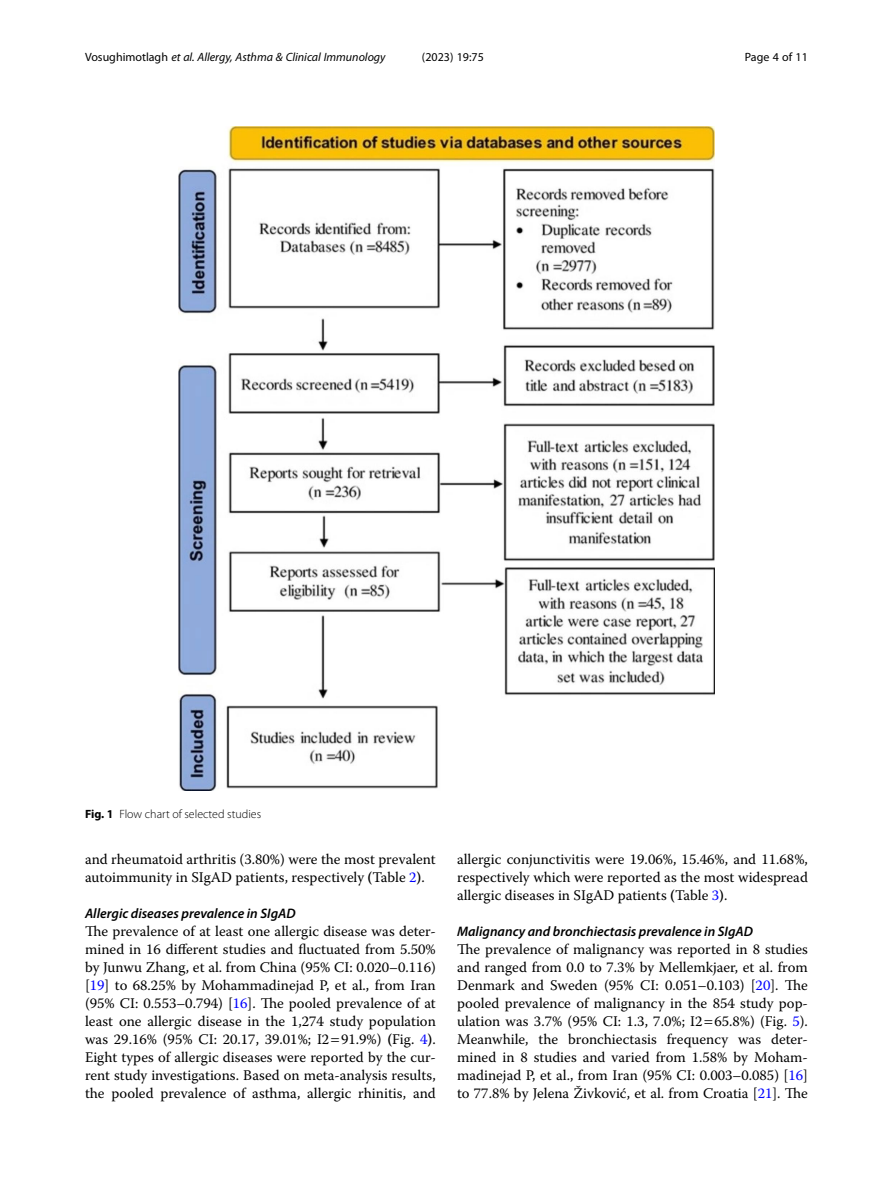
<style>
.page{position:relative;width:893px;height:1191px;background:#fff}
.page>*{position:absolute;margin:0;border:0;box-sizing:border-box;transform-origin:0 0}
.Body_Text{font:14.7px/18px "Warnock Pro";color:#000;text-align:justify}
.Head_3{font:italic 600 13.8px "Myriad Pro";color:#000}
.t1{font:italic 12px "Myriad Pro";color:#000}
.Figure_Caption{font:300 12px "Myriad Pro";color:#000}
.t2{font:12px "Myriad Pro";color:#000}
.s1{font-style:normal}
.s2{font-weight:700}
.s3{font-weight:600}
.s4{color:#00f}
</style>
<div class="page">
<img style="left:178px;top:126px;width:536px;height:665px">
<p class="t1" style="left:85px;top:50px;width:302px"><span class="s1">Vosughimotlagh</span> et al. Allergy, Asthma &amp; Clinical Immunology</p>
<p class="t2" style="left:422px;top:50px;width:63px">(2023) 19:75</p>
<p class="t2" style="left:745px;top:50px;width:65px">Page 4 of 11</p>
<p class="Figure_Caption" style="left:85px;top:807px;width:178px"><span class="s2">Fig. 1</span> Flow chart of selected studies</p>
<p class="Body_Text" style="left:85px;top:850px;width:352px">and rheumatoid arthritis (3.80%) were the most prevalent autoimmunity in SIgAD patients, respectively <span class="s3">(</span>Table <span class="s4">2</span><span class="s3">)</span>.</p>
<p class="Head_3" style="left:85px;top:905px;width:212px">Allergic diseases prevalence in SIgAD</p>
<p class="Body_Text" style="left:85px;top:922px;width:352px">The prevalence of at least one allergic disease was deter&shy;mined in 16 different studies and fluctuated from 5.50% by Junwu Zhang, et al. from China (95% CI: 0.020–0.116) [<span class="s4">19</span>] to 68.25% by Mohammadinejad P, et al., from Iran (95% CI: 0.553–0.794) [<span class="s4">16</span>]. The pooled prevalence of at least one allergic disease in the 1,274 study population was 29.16% (95% CI: 20.17, 39.01%; I2 91.9%) <span class="s3">(</span>Fig. <span class="s4">4</span><span class="s3">)</span>.<br>Eight types of allergic diseases were reported by the cur&shy;rent study investigations. Based on meta-analysis results, the pooled prevalence of asthma, allergic rhinitis, and</p>
<p class="Body_Text" style="left:457px;top:850px;width:352px">allergic conjunctivitis were 19.06%, 15.46%, and 11.68%, respectively which were reported as the most widespread allergic diseases in SIgAD patients <span class="s3">(</span>Table <span class="s4">3</span><span class="s3">)</span>.</p>
<p class="Head_3" style="left:457px;top:923px;width:297px">Malignancy and bronchiectasis prevalence in SIgAD</p>
<p class="Body_Text" style="left:457px;top:940px;width:352px">The prevalence of malignancy was reported in 8 studies and ranged from 0.0 to 7.3% by Mellemkjaer, et al. from Denmark and Sweden (95% CI: 0.051–0.103) [<span class="s4">20</span>]. The pooled prevalence of malignancy in the 854 study pop&shy;ulation was 3.7% (95% CI: 1.3, 7.0%; I2 65.8%) (Fig. <span class="s4">5</span>).<br>Meanwhile, the bronchiectasis frequency was deter&shy;mined in 8 studies and varied from 1.58% by Moham&shy;madinejad P, et al., from Iran (95% CI: 0.003–0.085) [<span class="s4">16</span>] to 77.8% by Jelena Živković, et al. from Croatia [<span class="s4">21</span>]. The</p>
</div>
